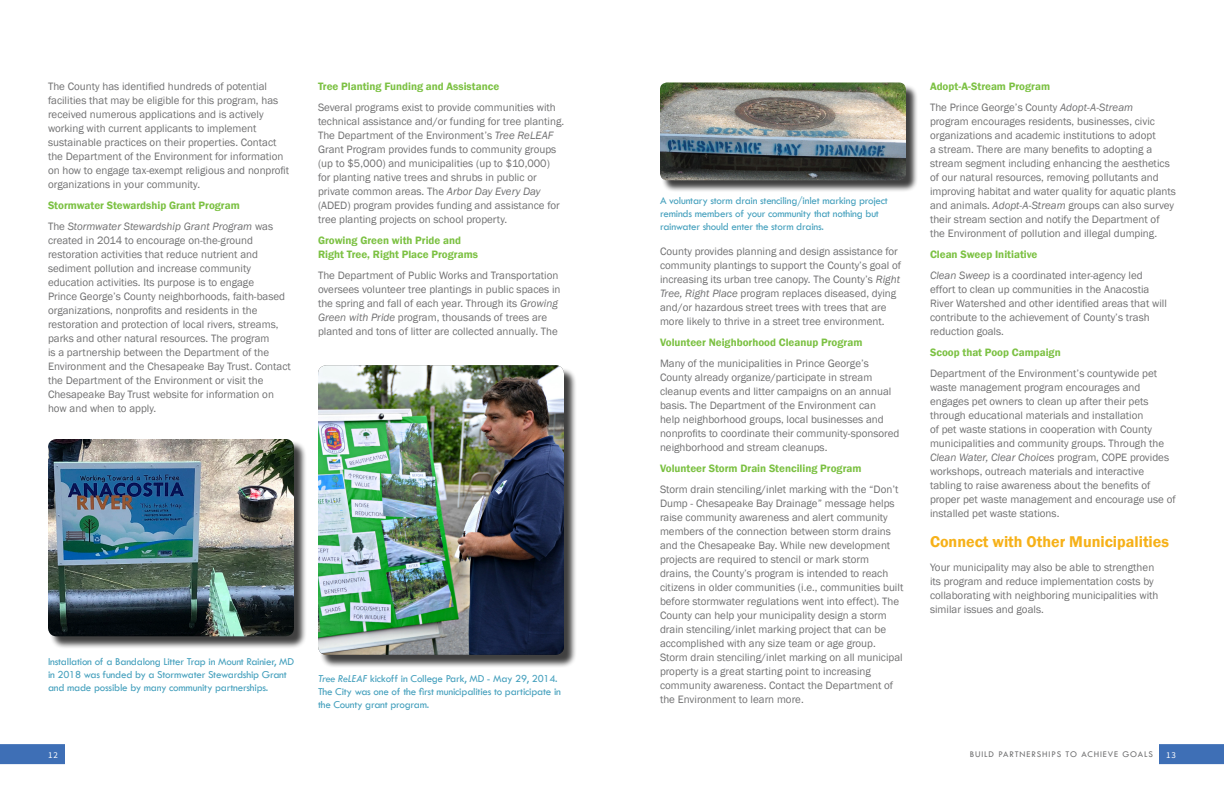
<style>
.page{position:relative;width:1224px;height:792px;background:#fff}
.page>*{position:absolute;margin:0;border:0;box-sizing:border-box;transform-origin:0 0}
.Chapter_-_Bold_Orang{font:600 16px "Franklin Gothic";color:#f6b119}
.Chapter_-_Body{font:11px/14px "Franklin Gothic";color:#707071}
.Image_Captions{font:11px/13.2px "Tw Cen";letter-spacing:-.02em;color:#45a0bd}
.Chapter_-_Body-2{font:600 11px/14px "Franklin Gothic";color:#7cc143}
.Footer_text_-_right{font:9px "Tw Cen";letter-spacing:.1em;color:#707071}
.t1{font:9px "Source Sans Pro";color:#fff}
.s1{font-style:italic}
</style>
<div class="page">
<div style="left:1159px;top:744px;width:65px;height:20px;background:#3e6fb6"></div>
<div style="left:0;top:744px;width:65px;height:20px;background:#3e6fb6"></div>
<div style="left:320px;top:367px;width:257px;height:301px;background:#000;opacity:.75"></div>
<img style="left:318px;top:365px;width:246px;height:290px">
<div style="left:50px;top:441px;width:257px;height:209px;background:#000;opacity:.75"></div>
<img style="left:48px;top:439px;width:246px;height:197px">
<div style="left:662px;top:84px;width:257px;height:109px;background:#000;opacity:.75"></div>
<img style="left:660px;top:82px;width:246px;height:98px">
<p class="Chapter_-_Body" style="left:48px;top:80px;width:243px">The County has identified hundreds of potential facilities that may be eligible for this program, has received numerous applications and is actively working with current applicants to implement sustainable practices on their properties. Contact the Department of the Environment for information on how to engage tax-exempt religious and nonprofit organizations in your community.</p>
<p class="Chapter_-_Body-2" style="left:48px;top:199px;width:193px">Stormwater Stewardship Grant Program</p>
<p class="Chapter_-_Body" style="left:48px;top:220px;width:244px">The <span class="s1">Stormwater Stewardship Grant Program</span> was created in 2014 to encourage on-the-ground restoration activities that reduce nutrient and sediment pollution and increase community education activities. Its purpose is to engage<br>Prince George’s County neighborhoods, faith-based organizations, nonprofits and residents in the restoration and protection of local rivers, streams, parks and other natural resources. The program<br>is a partnership between the Department of the Environment and the Chesapeake Bay Trust. Contact the Department of the Environment or visit the Chesapeake Bay Trust website for information on how and when to apply.</p>
<p class="Chapter_-_Body-2" style="left:318px;top:80px;width:183px">Tree Planting Funding and Assistance</p>
<p class="Chapter_-_Body" style="left:318px;top:101px;width:248px">Several programs exist to provide communities with technical assistance and/or funding for tree planting.<br>The Department of the Environment’s <span class="s1">Tree ReLEAF </span>Grant Program provides funds to community groups (up to $5,000) and municipalities (up to $10,000) for planting native trees and shrubs in public or private common areas. The <span class="s1">Arbor Day Every Day </span>(ADED) program provides funding and assistance for tree planting projects on school property.</p>
<p class="Chapter_-_Body-2" style="left:318px;top:234px;width:161px">Growing Green with Pride and<br>Right Tree, Right Place Programs</p>
<p class="Chapter_-_Body" style="left:318px;top:269px;width:244px">The Department of Public Works and Transportation oversees volunteer tree plantings in public spaces in the spring and fall of each year. Through its <span class="s1">Growing Green with Pride</span> program, thousands of trees are planted and tons of litter are collected annually. The</p>
<p class="Image_Captions" style="left:48px;top:655px;width:248px">Installation of a Bandalong Litter Trap in Mount Rainier, MD in 2018 was funded by a Stormwater Stewardship Grant and made possible by many community partnerships.</p>
<p class="Image_Captions" style="left:318px;top:672px;width:245px"><span class="s1">Tree ReLEAF</span> kickoff in College Park, MD - May 29, 2014.<br>The City was one of the first municipalities to participate in the County grant program.</p>
<p class="Image_Captions" style="left:660px;top:194px;width:229px">A voluntary storm drain stenciling/inlet marking project reminds members of your community that nothing but rainwater should enter the storm drains.</p>
<p class="Chapter_-_Body" style="left:660px;top:245px;width:243px">County provides planning and design assistance for community plantings to support the County’s goal of increasing its urban tree canopy. The County’s <span class="s1">Right Tree, Right Place</span> program replaces diseased, dying and/or hazardous street trees with trees that are more likely to thrive in a street tree environment.</p>
<p class="Chapter_-_Body-2" style="left:660px;top:335px;width:204px">Volunteer Neighborhood Cleanup Program</p>
<p class="Chapter_-_Body" style="left:660px;top:357px;width:241px">Many of the municipalities in Prince George’s County already organize/participate in stream cleanup events and litter campaigns on an annual basis. The Department of the Environment can<br>help neighborhood groups, local businesses and nonprofits to coordinate their community-sponsored neighborhood and stream cleanups.</p>
<p class="Chapter_-_Body-2" style="left:660px;top:461px;width:203px">Volunteer Storm Drain Stenciling Program</p>
<p class="Chapter_-_Body" style="left:660px;top:483px;width:245px">Storm drain stenciling/inlet marking with the “Don’t Dump - Chesapeake Bay Drainage” message helps raise community awareness and alert community members of the connection between storm drains and the Chesapeake Bay. While new development projects are required to stencil or mark storm drains, the County’s program is intended to reach citizens in older communities (i.e., communities built before stormwater regulations went into effect). The County can help your municipality design a storm drain stenciling/inlet marking project that can be accomplished with any size team or age group.<br>Storm drain stenciling/inlet marking on all municipal property is a great starting point to increasing community awareness. Contact the Department of the Environment to learn more.</p>
<p class="Chapter_-_Body-2" style="left:930px;top:80px;width:122px">Adopt-A-Stream Program</p>
<p class="Chapter_-_Body" style="left:930px;top:101px;width:248px">The Prince George’s County <span class="s1">Adopt-A-Stream<br></span>program encourages residents, businesses, civic organizations and academic institutions to adopt<br>a stream. There are many benefits to adopting a stream segment including enhancing the aesthetics of our natural resources, removing pollutants and improving habitat and water quality for aquatic plants and animals. <span class="s1">Adopt-A-Stream</span> groups can also survey their stream section and notify the Department of the Environment of pollution and illegal dumping.</p>
<p class="Chapter_-_Body-2" style="left:930px;top:248px;width:109px">Clean Sweep Initiative</p>
<p class="Chapter_-_Body" style="left:930px;top:269px;width:239px"><span class="s1">Clean Sweep</span> is a coordinated inter-agency led effort to clean up communities in the Anacostia River Watershed and other identified areas that will contribute to the achievement of County’s trash reduction goals.</p>
<p class="Chapter_-_Body-2" style="left:930px;top:346px;width:132px">Scoop that Poop Campaign</p>
<p class="Chapter_-_Body" style="left:930px;top:367px;width:247px">Department of the Environment’s countywide pet waste management program encourages and engages pet owners to clean up after their pets through educational materials and installation<br>of pet waste stations in cooperation with County municipalities and community groups. Through the <span class="s1">Clean Water, Clear Choices</span> program, COPE provides workshops, outreach materials and interactive tabling to raise awareness about the benefits of proper pet waste management and encourage use of installed pet waste stations.</p>
<p class="Chapter_-_Bold_Orang" style="left:930px;top:532px;width:241px">Connect with Other Municipalities</p>
<p class="Chapter_-_Body" style="left:930px;top:561px;width:230px">Your municipality may also be able to strengthen its program and reduce implementation costs by collaborating with neighboring municipalities with similar issues and goals.</p>
<p class="Footer_text_-_right" style="left:970px;top:749px;width:185px">BUILD PARTNERSHIPS TO ACHIEVE GOALS</p>
<p class="t1" style="left:48px;top:749px;width:11px">12</p>
<p class="t1" style="left:1166px;top:749px;width:11px">13</p>
</div>
